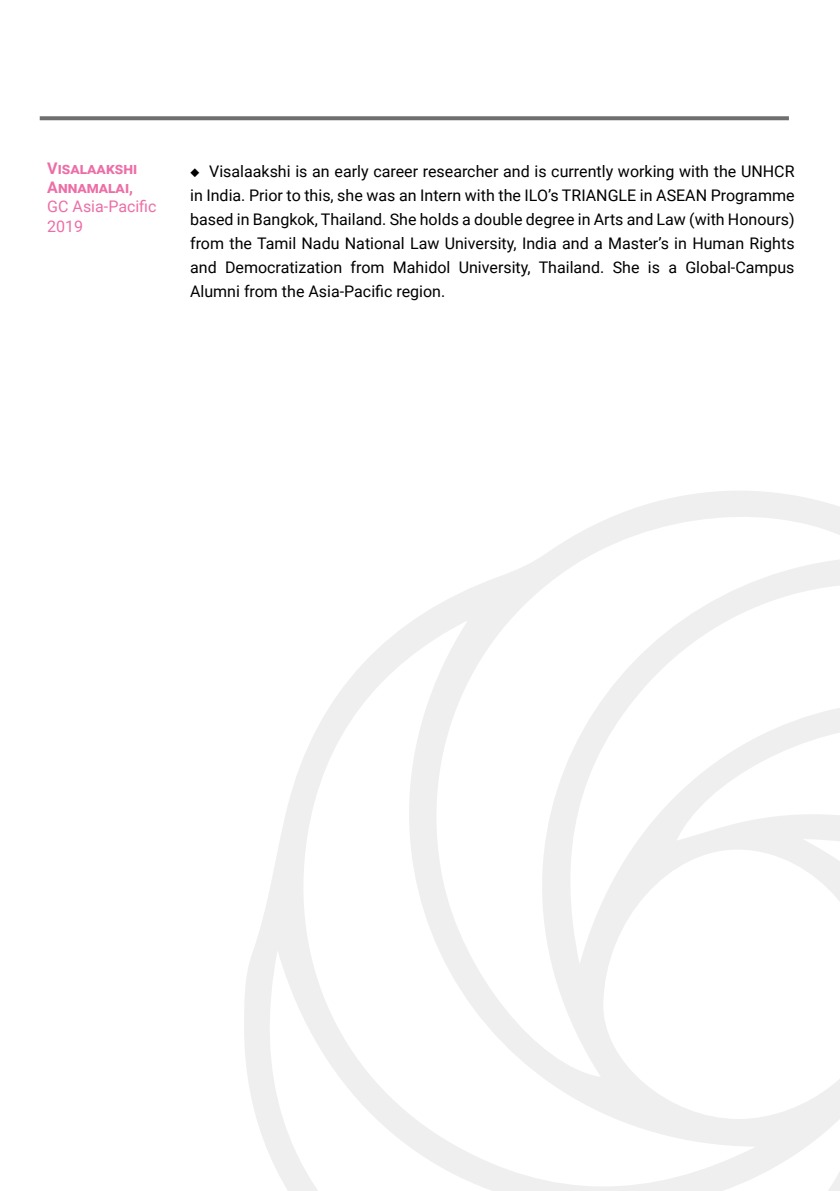
<style>
.page{position:relative;width:840px;height:1191px;background:#fff}
.page>*{position:absolute;margin:0;border:0;box-sizing:border-box;transform-origin:0 0}
.t1{font:16px/24px "Roboto";color:#000;text-align:justify}
.t2{font:700 16px/19.2px "Roboto";color:#ed6ea7}
.t3{font:16px/19.2px "Roboto";color:#ed6ea7}
.s1{font-family:"Montserrat";font-weight:500}
</style>
<div class="page">
<svg style="left:40px;top:116px;width:748px;height:4px;background:#797878"></svg>
<svg style="left:244px;top:491px;width:595px;height:700px"></svg>
<p class="t2" style="left:47px;top:158px;width:91px">Visalaakshi<br>Annamalai,</p>
<p class="t3" style="left:47px;top:196px;width:111px">GC Asia-Pacific<br>2019</p>
<p class="t1" style="left:190px;top:159px;width:605px"><span class="s1">◆</span> Visalaakshi is an early career researcher and is currently working with the UNHCR in India. Prior to this, she was an Intern with the ILO’s TRIANGLE in ASEAN Programme based in Bangkok, Thailand. She holds a double degree in Arts and Law (with Honours) from the Tamil Nadu National Law University, India and a Master’s in Human Rights and Democratization from Mahidol University, Thailand. She is a Global-Campus Alumni from the Asia-Pacific region.</p>
</div>
